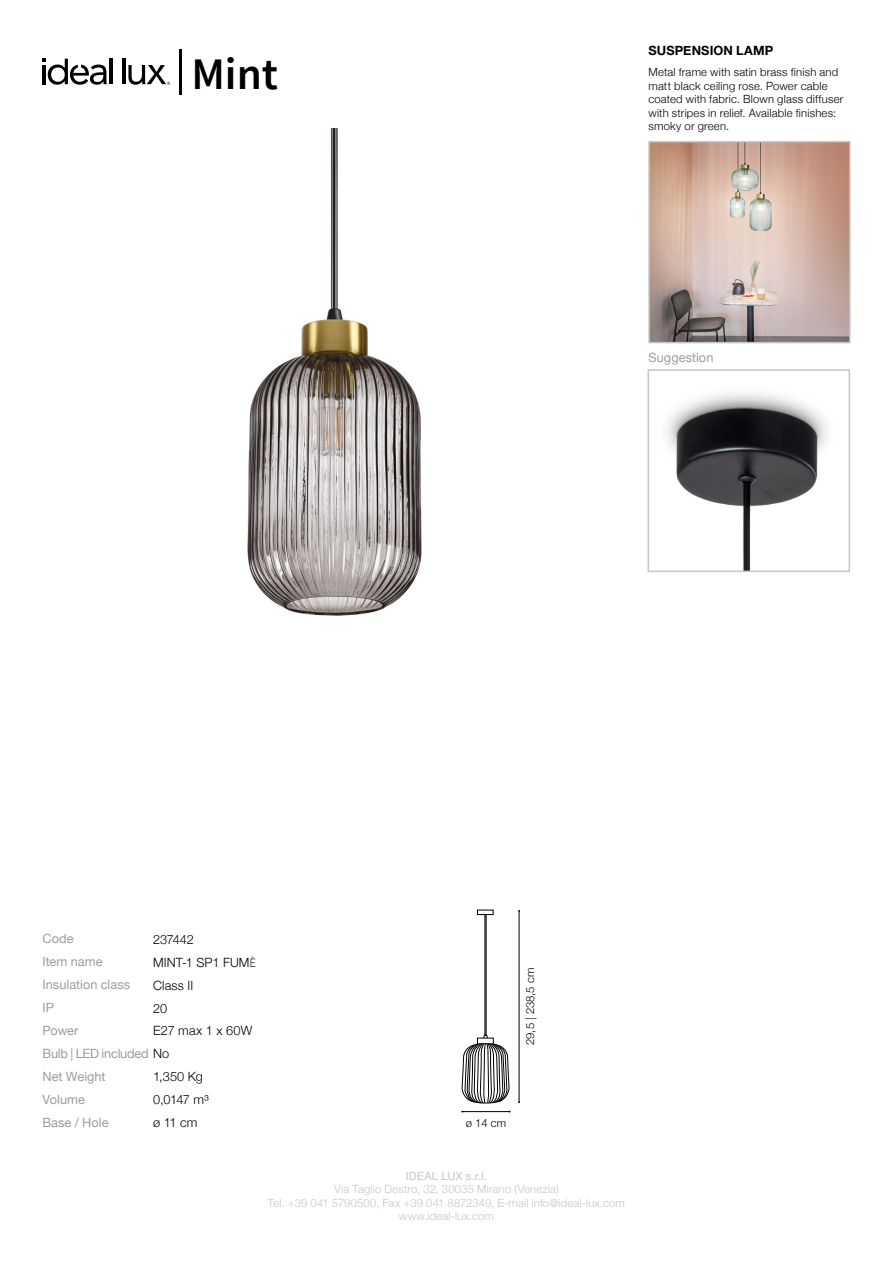
<style>
.page{position:relative;width:893px;height:1263px;background:#fff}
.page>*{position:absolute;margin:0;border:0;box-sizing:border-box;transform-origin:0 0}
.t1{font:600 45px "Source Sans Pro";color:#000}
.t2{font:12.75px/23px "Helvetica Neue";color:#9d9d9c}
.t3{font:300 12.75px/23px "Helvetica Neue";letter-spacing:.01em;color:#000}
.t4{font:12.75px/22.8px "Helvetica Neue";letter-spacing:-.02em;color:#9d9d9c}
.t5{font:700 12.75px "Helvetica Neue";letter-spacing:.01em;color:#000}
.t6{font:300 12.75px/22.8px "Helvetica Neue";letter-spacing:-.035em;color:#000}
.t7{font:300 11.25px/13.5px "Helvetica Neue";letter-spacing:.02em;color:#000}
.t8{font:300 11.25px/13.5px "Helvetica Neue";letter-spacing:.015em;color:#c6c6c6;text-align:center}
.t9{font:11.25px "Helvetica Neue";letter-spacing:.015em;color:#c6c6c6}
.s1{font-family:"Source Sans Pro"}
.s2{font-weight:300;color:#000}
</style>
<div class="page">
<hr style="left:179px;top:49px;width:3px;height:45px;background:#000">
<hr style="left:110px;top:59px;width:3px;height:25px;background:#000">
<hr style="left:122px;top:59px;width:3px;height:25px;background:#000">
<svg style="left:43px;top:59px;width:64px;height:26px"></svg>
<svg style="left:128px;top:65px;width:42px;height:20px"></svg>
<img style="left:247px;top:129px;width:175px;height:487px">
<hr style="left:462px;top:1111px;width:48px;height:1px;background:#000">
<hr style="left:519px;top:911px;width:1px;height:191px;background:#000">
<svg style="left:462px;top:1035px;width:47px;height:68px"></svg>
<div style="left:477px;top:910px;width:16px;height:5px;border:1px solid #010202"></div>
<img style="left:651px;top:144px;width:197px;height:196px">
<div style="left:648px;top:141px;width:203px;height:202px;border:2px solid #c6c6c6"></div>
<img style="left:666px;top:393px;width:161px;height:176px">
<div style="left:647px;top:369px;width:203px;height:203px;border:2px solid #c6c6c6"></div>
<h1 class="t1" style="left:191px;top:44px;width:88px">Mint</h1>
<p class="t5" style="left:648px;top:39px;width:126px">SUSPENSION LAMP</p>
<p class="t7" style="left:648px;top:65px;width:196px">Metal frame with satin brass finish and matt black ceiling rose. Power cable coated with fabric. Blown glass diffuser with stripes in relief. Available finishes: smoky or green.</p>
<p class="t2" style="left:648px;top:345px;width:66px">Suggestion</p>
<p class="t2" style="left:43px;top:926px;width:89px">Code<br>Item name<br>Insulation class</p>
<p class="t2" style="left:43px;top:995px;width:13px">IP</p>
<p class="t3" style="left:153px;top:927px;width:42px">237442</p>
<p class="t3" style="left:153px;top:950px;width:105px">MINT-1 SP1 FUM<span class="s1">È<br></span>Class II</p>
<p class="t3" style="left:153px;top:996px;width:16px">20</p>
<p class="t4" style="left:42px;top:1018px;width:128px">Power<br>Bulb | LED included <span class="s2">No</span></p>
<p class="t3" style="left:153px;top:1018px;width:101px">E27 max 1 x 60W</p>
<p class="t2" style="left:42px;top:1064px;width:65px">Net Weight</p>
<p class="t2" style="left:42px;top:1087px;width:68px">Volume<br>Base / Hole</p>
<p class="t3" style="left:153px;top:1064px;width:51px">1,350 Kg</p>
<p class="t6" style="left:153px;top:1087px;width:57px">0,0147 m³ ø 11 cm</p>
<p class="t7" style="left:523px;top:1045px;width:79px;rotate:-90deg">29,5 | 238,5 cm</p>
<p class="t7" style="left:466px;top:1115px;width:42px">ø 14 cm</p>
<p class="t9" style="left:406px;top:1166px;width:83px">IDEAL LUX s.r.l.</p>
<p class="t8" style="left:268px;top:1182px;width:359px">Via Taglio Destro, 32, 30035 Mirano (Venezia)<br>Tel. +39 041 5790500, Fax +39 041 8872349, E-mail info@ideal-lux.com www.ideal-lux.com</p>
</div>
